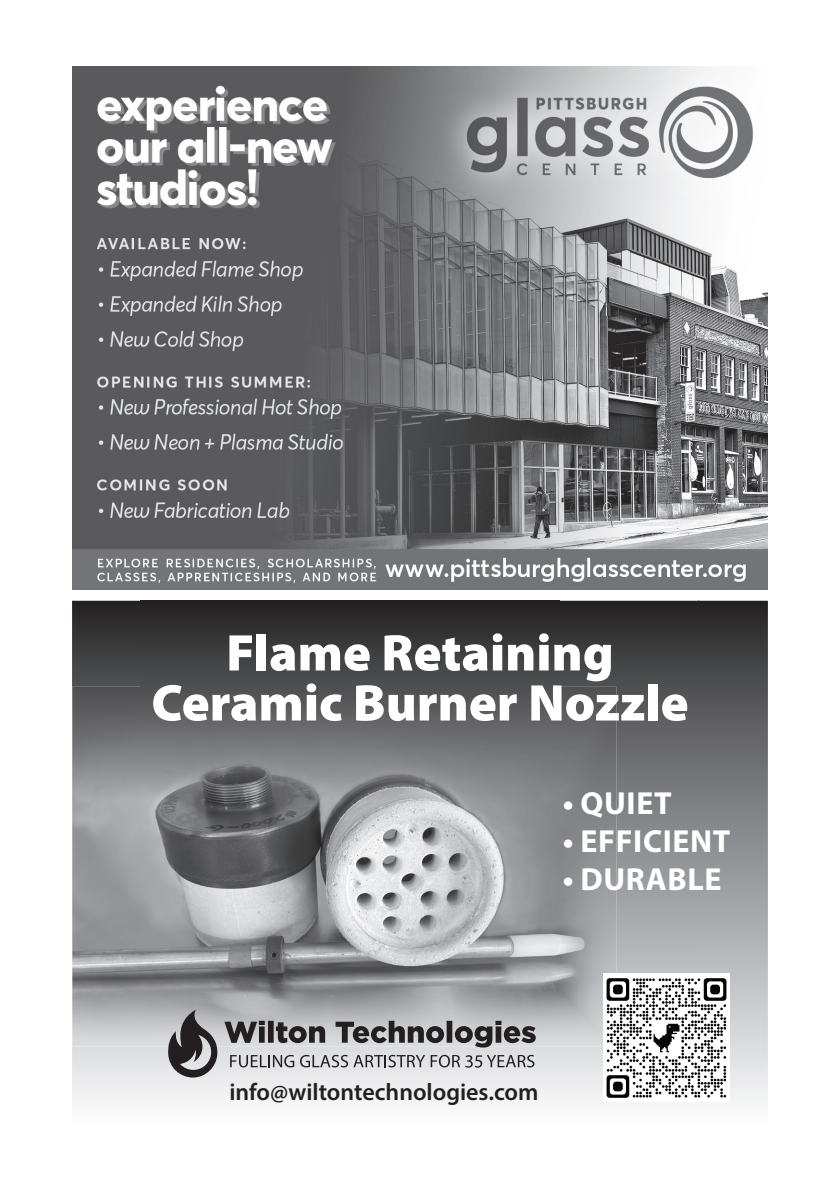
<style>
.page{position:relative;width:840px;height:1191px;background:#fff}
.page>*{position:absolute;margin:0;border:0;box-sizing:border-box;transform-origin:0 0}
.t1{font:900 52px/50px "Myriad Pro";color:#fff;text-align:center}
.t2{font:700 32px "Myriad Pro";letter-spacing:.02em;color:#fff}
.t3{font:600 24px "Myriad Pro";color:#231f20}
</style>
<div class="page">
<img style="left:72px;top:67px;width:695px;height:523px">
<img style="left:72px;top:1046px;width:555px;height:57px">
<img style="left:698px;top:601px;width:69px;height:458px">
<img style="left:72px;top:601px;width:69px;height:86px">
<img style="left:559px;top:601px;width:139px;height:372px">
<img style="left:141px;top:601px;width:418px;height:86px">
<img style="left:72px;top:687px;width:544px;height:359px">
<svg style="left:168px;top:1009px;width:50px;height:68px;background:#787778"></svg>
<svg style="left:224px;top:1020px;width:311px;height:27px;background:#898889"></svg>
<svg style="left:230px;top:1055px;width:64px;height:12px"></svg>
<svg style="left:300px;top:1054px;width:234px;height:13px;background:#acacae"></svg>
<img style="left:603px;top:973px;width:125px;height:128px">
<p class="t1" style="left:151px;top:626px;width:538px">Flame Retaining<br>Ceramic Burner Nozzle</p>
<p class="t2" style="left:562px;top:782px;width:110px">• QUIET</p>
<p class="t2" style="left:562px;top:820px;width:169px">• EFFICIENT</p>
<p class="t2" style="left:562px;top:859px;width:160px">• DURABLE</p>
<p class="t3" style="left:229px;top:1076px;width:310px">info@wiltontechnologies.com</p>
</div>
